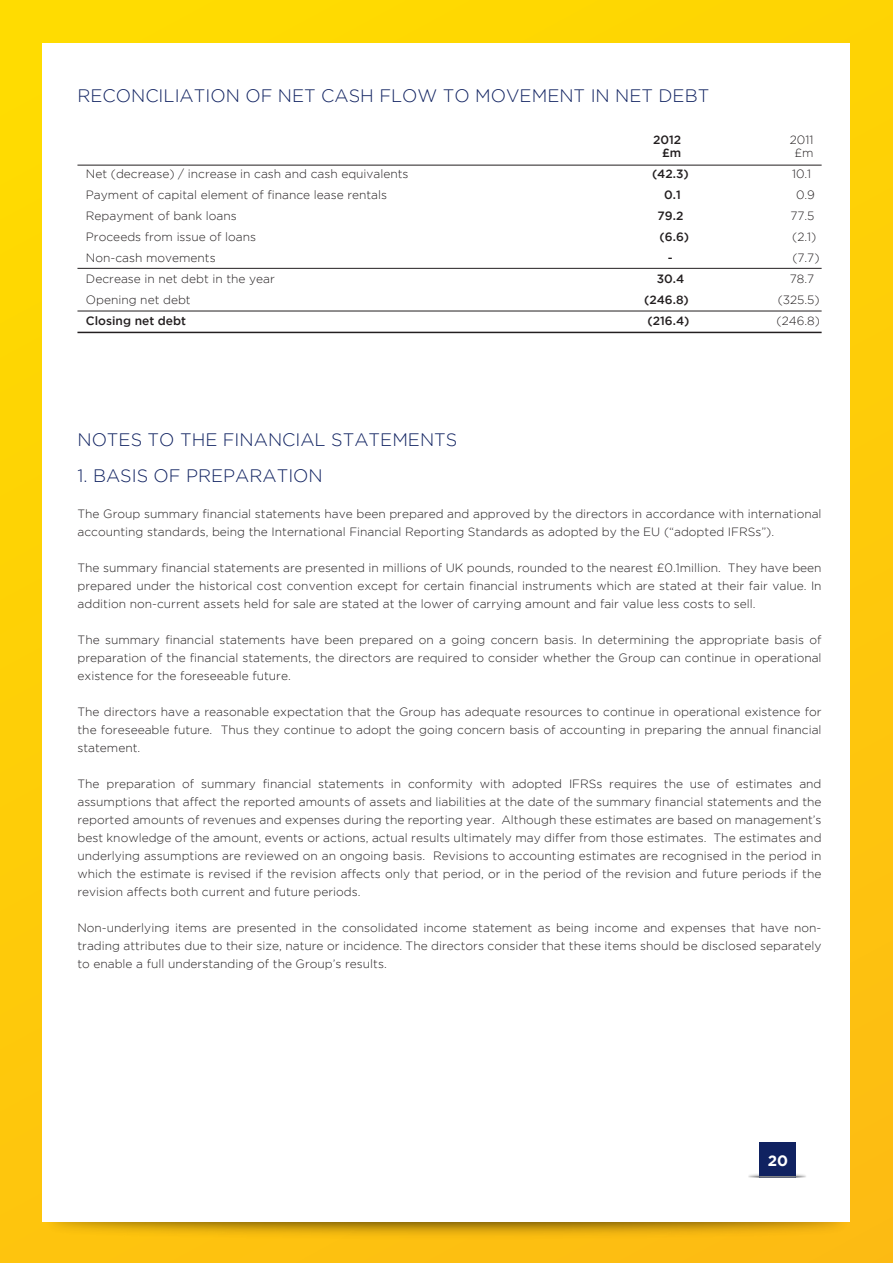
<style>
.page{position:relative;width:893px;height:1263px;background:#fff}
.page>*{position:absolute;margin:0;border:0;box-sizing:border-box;transform-origin:0 0}
.t1{font:300 18px "Gotham";color:#102261}
.t2{font:700 15px "Gotham";color:#fff}
.t3{font:300 12px/18px "Gotham";color:#231f20;text-align:justify}
.t4{font:500 12px "Gotham";color:#231f20}
</style>
<div class="page">
<div style="left:0;top:0;width:893px;height:1263px;background:linear-gradient(to bottom,#ffda07,#fdc016)"></div>
<img style="left:11px;top:1207px;width:853px;height:43px">
<div style="left:43px;top:43px;width:807px;height:1178px;background:#fff"></div>
<img style="left:748px;top:1174px;width:58px;height:3px">
<div style="left:759px;top:1142px;width:37px;height:35px;background:#102261"></div>
<hr style="left:750px;top:1176px;width:56px;height:1px;background:#808285">
<hr style="left:77px;top:311px;width:745px;height:1px;background:#231f20">
<hr style="left:77px;top:332px;width:745px;height:1px;background:#231f20">
<hr style="left:77px;top:268px;width:745px;height:1px;background:#231f20">
<hr style="left:77px;top:165px;width:745px;height:1px;background:#231f20">
<h1 class="t1" style="left:77px;top:86px;width:633px">RECONCILIATION OF NET CASH FLOW TO MOVEMENT IN NET DEBT</h1>
<p class="t4" style="left:653px;top:133px;width:30px">2012</p>
<p class="t3" style="left:790px;top:130px;width:25px">2011</p>
<p class="t4" style="left:662px;top:146px;width:21px">£m</p>
<p class="t3" style="left:794px;top:144px;width:21px">£m</p>
<p class="t3" style="left:86px;top:165px;width:324px">Net (decrease) / increase in cash and cash equivalents</p>
<p class="t4" style="left:652px;top:167px;width:38px">(42.3)</p>
<p class="t3" style="left:792px;top:165px;width:21px">10.1</p>
<p class="t3" style="left:86px;top:186px;width:303px">Payment of capital element of finance lease rentals</p>
<p class="t4" style="left:664px;top:188px;width:18px">0.1</p>
<p class="t3" style="left:796px;top:186px;width:20px">0.9</p>
<p class="t3" style="left:86px;top:207px;width:152px">Repayment of bank loans</p>
<p class="t4" style="left:658px;top:209px;width:27px">79.2</p>
<p class="t3" style="left:790px;top:207px;width:26px">77.5</p>
<p class="t3" style="left:86px;top:228px;width:172px">Proceeds from issue of loans</p>
<p class="t4" style="left:660px;top:230px;width:31px">(6.6)</p>
<p class="t3" style="left:792px;top:228px;width:26px">(2.1)</p>
<p class="t3" style="left:86px;top:249px;width:131px">Non-cash movements</p>
<p class="t4" style="left:668px;top:251px;width:6px">-</p>
<p class="t3" style="left:792px;top:249px;width:29px">(7.7)</p>
<p class="t3" style="left:86px;top:270px;width:190px">Decrease in net debt in the year</p>
<p class="t4" style="left:657px;top:272px;width:29px">30.4</p>
<p class="t3" style="left:790px;top:270px;width:26px">78.7</p>
<p class="t3" style="left:86px;top:291px;width:106px">Opening net debt</p>
<p class="t4" style="left:644px;top:293px;width:46px">(246.8)</p>
<p class="t3" style="left:778px;top:291px;width:43px">(325.5)</p>
<p class="t4" style="left:86px;top:314px;width:102px">Closing net debt</p>
<p class="t4" style="left:647px;top:314px;width:43px">(216.4)</p>
<p class="t3" style="left:777px;top:312px;width:45px">(246.8)</p>
<h1 class="t1" style="left:77px;top:430px;width:381px">NOTES TO THE FINANCIAL STATEMENTS</h1>
<h1 class="t1" style="left:77px;top:466px;width:247px">1. BASIS OF PREPARATION</h1>
<p class="t3" style="left:77px;top:504px;width:746px">The Group summary financial statements have been prepared and approved by the directors in accordance with international accounting standards, being the International Financial Reporting Standards as adopted by the EU (“adopted IFRSs”).</p>
<p class="t3" style="left:78px;top:558px;width:746px">The summary financial statements are presented in millions of UK pounds, rounded to the nearest £0.1million. They have been prepared under the historical cost convention except for certain financial instruments which are stated at their fair value. In addition non-current assets held for sale are stated at the lower of carrying amount and fair value less costs to sell.</p>
<p class="t3" style="left:78px;top:630px;width:746px">The summary financial statements have been prepared on a going concern basis. In determining the appropriate basis of preparation of the financial statements, the directors are required to consider whether the Group can continue in operational existence for the foreseeable future.</p>
<p class="t3" style="left:77px;top:702px;width:746px">The directors have a reasonable expectation that the Group has adequate resources to continue in operational existence for the foreseeable future. Thus they continue to adopt the going concern basis of accounting in preparing the annual financial statement.</p>
<p class="t3" style="left:77px;top:774px;width:746px">The preparation of summary financial statements in conformity with adopted IFRSs requires the use of estimates and assumptions that affect the reported amounts of assets and liabilities at the date of the summary financial statements and the reported amounts of revenues and expenses during the reporting year. Although these estimates are based on management’s best knowledge of the amount, events or actions, actual results ultimately may differ from those estimates. The estimates and underlying assumptions are reviewed on an ongoing basis. Revisions to accounting estimates are recognised in the period in which the estimate is revised if the revision affects only that period, or in the period of the revision and future periods if the revision affects both current and future periods.</p>
<p class="t3" style="left:77px;top:918px;width:746px">Non-underlying items are presented in the consolidated income statement as being income and expenses that have non&shy;trading attributes due to their size, nature or incidence. The directors consider that these items should be disclosed separately to enable a full understanding of the Group’s results.</p>
<p class="t2" style="left:768px;top:1152px;width:22px">20</p>
</div>
